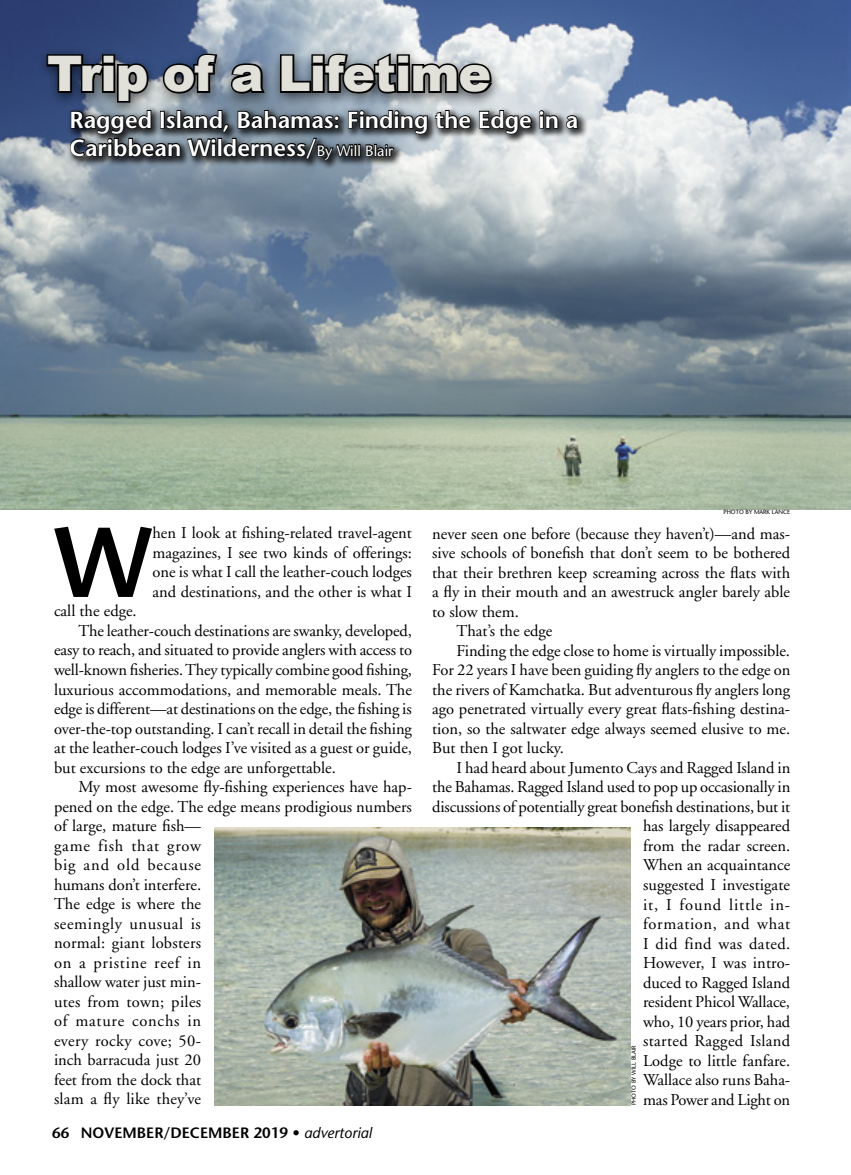
<style>
.page{position:relative;width:851px;height:1175px;background:#fff}
.page>*{position:absolute;margin:0;border:0;box-sizing:border-box;transform-origin:0 0}
.t1{font:600 98.85px "Stone Sans";color:#000}
.t2{font:900 49.05px "Arial";letter-spacing:-.02em;color:#e2e1d9}
.t3{font:600 23.1px/27.8px "Stone Sans";color:#fff}
.t4{font:16.5px/19.5px "Adobe Garamond";color:#000;text-align:justify}
.t5{font:16.5px "Adobe Garamond";letter-spacing:.02em;color:#000}
.t6{font:16.5px "Adobe Garamond";letter-spacing:.04em;color:#000}
.t7{font:16.5px "Adobe Garamond";letter-spacing:.05em;color:#000}
.t8{font:16.5px "Adobe Garamond";letter-spacing:.045em;color:#000}
.t9{font:16.5px "Adobe Garamond";letter-spacing:.025em;color:#000}
.t10{font:16.5px "Adobe Garamond";letter-spacing:.055em;color:#000}
.t11{font:600 15px "Stone Sans";color:#000}
.t12{font:6px "Stone Sans";color:#000}
.s1{font-weight:400;font-size:14.85px}
.s2{font-weight:400;font-style:italic}
</style>
<div class="page">
<img style="left:0;top:0;width:850px;height:509px">
<div style="left:36px;top:46px;width:466px;height:71px;background:#000;opacity:.6"></div>
<div style="left:66px;top:106px;width:522px;height:64px;background:#000;opacity:.77"></div>
<svg style="left:539px;top:110px;width:20px;height:19px"></svg>
<svg style="left:565px;top:114px;width:14px;height:16px"></svg>
<svg style="left:45px;top:50px;width:488px;height:116px;background:#616973"></svg>
<img style="left:214px;top:827px;width:416px;height:278px">
<h2 class="t2" style="left:47px;top:37px;width:445px">Trip of a Lifetime</h2>
<h3 class="t3" style="left:70px;top:106px;width:510px">Ragged Island, Bahamas: Finding the Edge in a<br>Caribbean Wilderness/<span class="s1">By Will Blair</span></h3>
<p class="t12" style="left:723px;top:508px;width:68px">PHOTO BY MARK LANCE</p>
<h1 class="t1" style="left:54px;top:501px;width:100px">W</h1>
<p class="t4" style="left:152px;top:524px;width:261px">hen I look at fishing-related travel-agent magazines, I see two kinds of offerings: one is what I call the leather-couch lodges and destinations, and the other is what I</p>
<p class="t4" style="left:54px;top:602px;width:84px">call the edge.</p>
<p class="t4" style="left:78px;top:621px;width:335px">The leather-couch destinations are swanky, developed,</p>
<p class="t4" style="left:54px;top:641px;width:359px">easy to reach, and situated to provide anglers with access to</p>
<p class="t4" style="left:54px;top:660px;width:359px">well-known fisheries. They typically combine good fishing,</p>
<p class="t4" style="left:54px;top:680px;width:359px">luxurious accommodations, and memorable meals. The</p>
<p class="t4" style="left:54px;top:699px;width:359px">edge is different—at destinations on the edge, the fishing is</p>
<p class="t4" style="left:54px;top:719px;width:359px">over-the-top outstanding. I can’t recall in detail the fishing</p>
<p class="t4" style="left:54px;top:738px;width:359px">at the leather-couch lodges I’ve visited as a guest or guide,</p>
<p class="t4" style="left:54px;top:758px;width:283px">but excursions to the edge are unforgettable.</p>
<p class="t4" style="left:78px;top:777px;width:335px">My most awesome fly-fishing experiences have hap-</p>
<p class="t4" style="left:54px;top:797px;width:359px">pened on the edge. The edge means prodigious numbers</p>
<p class="t4" style="left:54px;top:816px;width:149px">of large, mature fish—</p>
<p class="t7" style="left:54px;top:836px;width:149px">game fish that grow</p>
<p class="t10" style="left:54px;top:856px;width:149px">big and old because</p>
<p class="t4" style="left:54px;top:875px;width:149px">humans don’t interfere.</p>
<p class="t4" style="left:54px;top:894px;width:148px">The edge is where the</p>
<p class="t6" style="left:54px;top:914px;width:148px">seemingly unusual is</p>
<p class="t4" style="left:54px;top:933px;width:148px">normal: giant lobsters</p>
<p class="t8" style="left:54px;top:953px;width:148px">on a pristine reef in</p>
<p class="t4" style="left:54px;top:972px;width:149px">shallow water just min-</p>
<p class="t5" style="left:54px;top:992px;width:149px">utes from town; piles</p>
<p class="t8" style="left:54px;top:1012px;width:148px">of mature conchs in</p>
<p class="t5" style="left:54px;top:1031px;width:148px">every rocky cove; 50-</p>
<p class="t4" style="left:54px;top:1050px;width:149px">inch barracuda just 20</p>
<p class="t4" style="left:54px;top:1070px;width:149px">feet from the dock that</p>
<p class="t4" style="left:54px;top:1089px;width:149px">slam a fly like they’ve</p>
<p class="t11" style="left:52px;top:1123px;width:321px">66 NOVEMBER/DECEMBER 2019 • <span class="s2">advertorial</span></p>
<p class="t4" style="left:432px;top:524px;width:359px">never seen one before (because they haven’t)—and mas-</p>
<p class="t4" style="left:432px;top:544px;width:359px">sive schools of bonefish that don’t seem to be bothered</p>
<p class="t4" style="left:432px;top:563px;width:359px">that their brethren keep screaming across the flats with</p>
<p class="t4" style="left:432px;top:583px;width:359px">a fly in their mouth and an awestruck angler barely able</p>
<p class="t4" style="left:432px;top:602px;width:88px">to slow them.</p>
<p class="t4" style="left:456px;top:622px;width:97px">That’s the edge</p>
<p class="t4" style="left:456px;top:641px;width:335px">Finding the edge close to home is virtually impossible.</p>
<p class="t4" style="left:432px;top:661px;width:359px">For 22 years I have been guiding fly anglers to the edge on</p>
<p class="t4" style="left:432px;top:680px;width:359px">the rivers of Kamchatka. But adventurous fly anglers long</p>
<p class="t4" style="left:432px;top:700px;width:359px">ago penetrated virtually every great flats-fishing destina-</p>
<p class="t4" style="left:432px;top:719px;width:359px">tion, so the saltwater edge always seemed elusive to me.</p>
<p class="t4" style="left:432px;top:739px;width:133px">But then I got lucky.</p>
<p class="t4" style="left:456px;top:758px;width:335px">I had heard about Jumento Cays and Ragged Island in</p>
<p class="t4" style="left:432px;top:778px;width:359px">the Bahamas. Ragged Island used to pop up occasionally in</p>
<p class="t4" style="left:432px;top:797px;width:359px">discussions of potentially great bonefish destinations, but it</p>
<p class="t4" style="left:643px;top:817px;width:149px">has largely disappeared</p>
<p class="t4" style="left:643px;top:836px;width:149px">from the radar screen.</p>
<p class="t4" style="left:643px;top:856px;width:149px">When an acquaintance</p>
<p class="t4" style="left:643px;top:875px;width:148px">suggested I investigate</p>
<p class="t7" style="left:643px;top:895px;width:148px">it, I found little in-</p>
<p class="t6" style="left:643px;top:915px;width:149px">formation, and what</p>
<p class="t9" style="left:643px;top:934px;width:149px">I did find was dated.</p>
<p class="t4" style="left:643px;top:953px;width:148px">However, I was intro-</p>
<p class="t4" style="left:643px;top:973px;width:149px">duced to Ragged Island</p>
<p class="t4" style="left:643px;top:992px;width:148px">resident Phicol Wallace,</p>
<p class="t4" style="left:643px;top:1012px;width:149px">who, 10 years prior, had</p>
<p class="t5" style="left:643px;top:1032px;width:149px">started Ragged Island</p>
<p class="t4" style="left:643px;top:1051px;width:149px">Lodge to little fanfare.</p>
<p class="t4" style="left:643px;top:1070px;width:148px">Wallace also runs Baha-</p>
<p class="t4" style="left:643px;top:1090px;width:148px">mas Power and Light on</p>
<p class="t12" style="left:630px;top:1105px;width:62px;rotate:-90deg">PHOTO BY WILL BLAIR</p>
</div>
